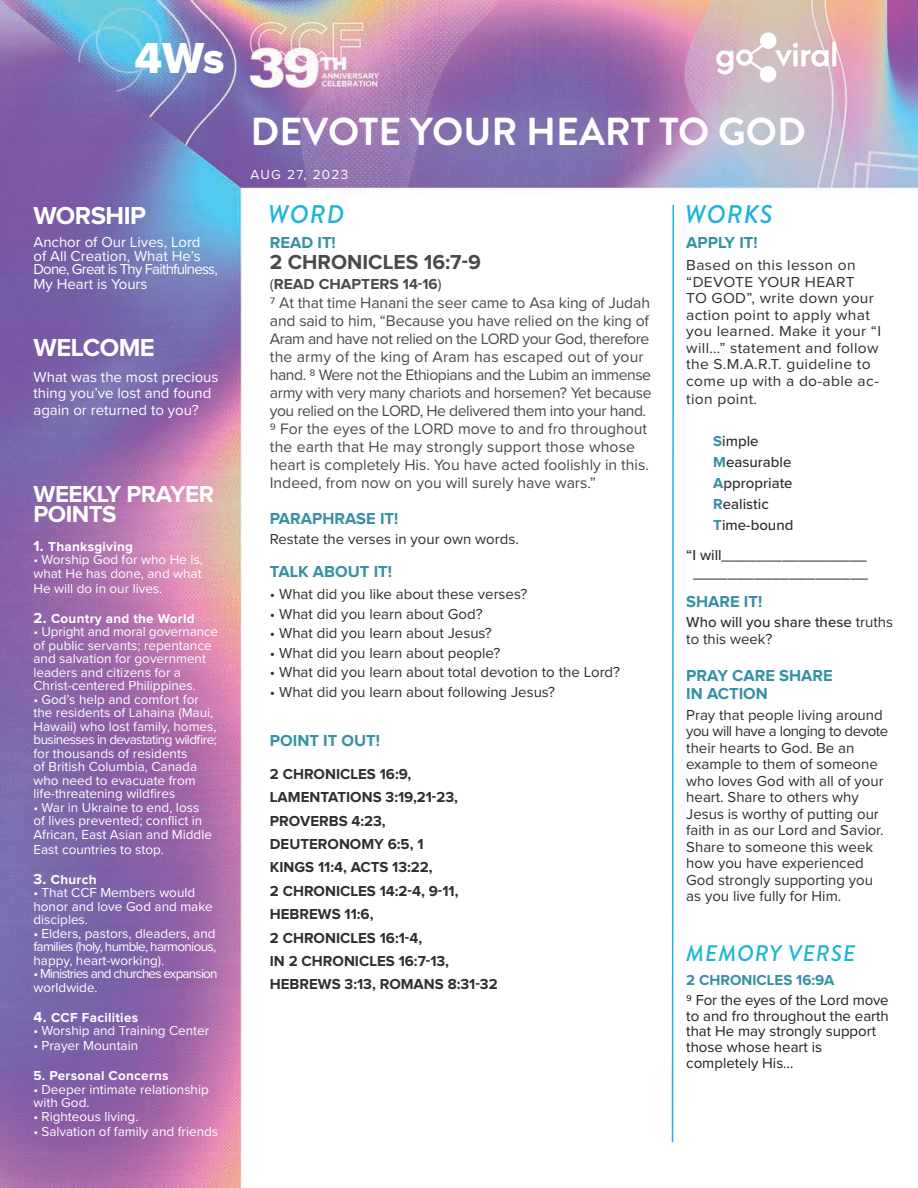
<style>
.page{position:relative;width:918px;height:1188px;background:#fff}
.page>*{position:absolute;margin:0;border:0;box-sizing:border-box;transform-origin:0 0}
.t1{font:45px "Proxima Nova Extrabld";color:#fff}
.t2{font:700 39px "Brandon Grotesque";color:#fff}
.t3{font:700 25.5px "Proxima Nova";letter-spacing:-.02em;color:#fff}
.t4{font:italic 500 25.5px "Brandon Grotesque";letter-spacing:.04em;color:#1eb4d7}
.t5{font:700 24px/19.8px "Proxima Nova";letter-spacing:-.02em;color:#fff}
.t6{font:italic 500 22.5px "Brandon Grotesque";letter-spacing:.04em;color:#1eb4d7}
.t7{font:700 21px "Proxima Nova";color:#494a4a}
.t8{font:700 16.5px/18px "Proxima Nova";color:#3691a3}
.t9{font:15.75px/18px "Proxima Nova";letter-spacing:-.01em;color:#494a4a}
.t10{font:15px/16.5px "Proxima Nova";color:#2e2f2f}
.t11{font:700 15px/23.4px "Proxima Nova";color:#2e2f2f}
.t12{font:15px/16.5px "Proxima Nova";letter-spacing:.02em;color:#2e2f2f;scale:1.04 1}
.t13{font:15px/13.5px "Proxima Nova";color:#fff}
.t14{font:500 15px/21px "Proxima Nova";color:#2e2f2f}
.t15{font:15px/15.8px "Proxima Nova";color:#231f20}
.t16{font:700 15px "Proxima Nova";color:#494a4a;scale:1.04 1}
.t17{font:700 15px "Proxima Nova";color:#3691a3}
.t18{font:13.5px/13.5px "Proxima Nova";color:#fff}
.t19{font:700 13.5px "Proxima Nova";letter-spacing:.02em;color:#fff}
.t20{font:13.5px/13.5px "Proxima Nova";letter-spacing:-.06em;color:#fff}
.t21{font:13.5px "Proxima Nova";letter-spacing:.1em;color:#fff}
.s1{font-size:15px}
.s2{font-weight:400}
.s3{font-weight:700;color:#3691a3}
</style>
<div class="page">
<img style="left:0;top:0;width:918px;height:1188px">
<svg style="left:671px;top:203px;width:4px;height:941px"></svg>
<svg style="left:716px;top:32px;width:120px;height:50px"></svg>
<h1 class="t1" style="left:134px;top:32px;width:92px">4Ws</h1>
<h3 class="t3" style="left:33px;top:204px;width:114px">WORSHIP</h3>
<p class="t13" style="left:33px;top:235px;width:186px">Anchor of Our Lives, Lord<br>of All Creation, What He’s<br>Done, Great is Thy Faithfulness,</p>
<p class="t13" style="left:33px;top:277px;width:116px">My Heart is Yours</p>
<h3 class="t3" style="left:33px;top:336px;width:123px">WELCOME</h3>
<p class="t13" style="left:33px;top:368px;width:187px;line-height:16.5px">What was the most precious thing you’ve lost and found again or returned to you?</p>
<h3 class="t5" style="left:33px;top:485px;width:182px">WEEKLY PRAYER<br>POINTS</h3>
<p class="t19" style="left:33px;top:540px;width:101px"><span class="s1">1.</span> Thanksgiving</p>
<p class="t18" style="left:33px;top:553px;width:171px">• Worship God for who He is, what He has done, and what</p>
<p class="t18" style="left:33px;top:581px;width:130px">He will do in our lives.</p>
<p class="t19" style="left:33px;top:612px;width:163px"><span class="s1">2.</span> Country and the World</p>
<p class="t18" style="left:33px;top:625px;width:186px">• Upright and moral governance of public servants; repentance and salvation for government leaders and citizens for a<br>Christ-centered Philippines.</p>
<p class="t18" style="left:33px;top:692px;width:185px">• God’s help and comfort for the residents of Lahaina (Maui,<br>Hawaii) who lost family, homes, businesses in devastating wildfire; for thousands of residents<br>of British Columbia, Canada who need to evacuate from life-threatening wildfires</p>
<p class="t18" style="left:33px;top:800px;width:180px">• War in Ukraine to end, loss of lives prevented; conflict in<br>African, East Asian and Middle</p>
<p class="t18" style="left:33px;top:842px;width:132px">East countries to stop.</p>
<p class="t19" style="left:33px;top:873px;width:65px"><span class="s1">3.</span> Church</p>
<p class="t18" style="left:33px;top:886px;width:181px">• That CCF Members would honor and love God and make disciples.</p>
<p class="t18" style="left:33px;top:926px;width:184px;text-align:justify">• Elders, pastors, dleaders, and families (holy, humble, harmonious, happy, heart-working).</p>
<p class="t20" style="left:33px;top:967px;width:186px">• Ministries and churches expansion worldwide.</p>
<p class="t19" style="left:33px;top:1011px;width:106px"><span class="s1">4.</span> CCF Facilities</p>
<p class="t18" style="left:33px;top:1024px;width:177px">• Worship and Training Center</p>
<p class="t18" style="left:33px;top:1039px;width:106px">• Prayer Mountain</p>
<p class="t19" style="left:33px;top:1070px;width:137px">5. Personal Concerns</p>
<p class="t18" style="left:33px;top:1082px;width:177px">• Deeper intimate relationship with God.</p>
<p class="t18" style="left:33px;top:1109px;width:106px">• Righteous living.</p>
<p class="t18" style="left:33px;top:1124px;width:186px">• Salvation of family and friends</p>
<h2 class="t2" style="left:251px;top:104px;width:557px">DEVOTE YOUR HEART TO GOD</h2>
<p class="t21" style="left:251px;top:165px;width:99px">AUG 27, 2023</p>
<h3 class="t4" style="left:268px;top:196px;width:78px">WORD</h3>
<p class="t8" style="left:270px;top:235px;width:67px">READ IT!</p>
<h3 class="t7" style="left:270px;top:252px;width:212px">2 CHRONICLES 16:7-9</h3>
<p class="t16" style="left:270px;top:277px;width:167px"><span class="s2">(</span>READ CHAPTERS 14-16<span class="s2">)</span></p>
<p class="t9" style="left:270px;top:293px;width:383px">7 At that time Hanani the seer came to Asa king of Judah and said to him, “Because you have relied on the king of Aram and have not relied on the LORD your God, therefore the army of the king of Aram has escaped out of your hand. 8 Were not the Ethiopians and the Lubim an immense army with very many chariots and horsemen? Yet because you relied on the LORD, He delivered them into your hand.<br>9 For the eyes of the LORD move to and fro throughout the earth that He may strongly support those whose heart is completely His. You have acted foolishly in this.<br>Indeed, from now on you will surely have wars.”</p>
<p class="t8" style="left:270px;top:510px;width:130px">PARAPHRASE IT!</p>
<p class="t10" style="left:270px;top:530px;width:250px">Restate the verses in your own words.</p>
<p class="t8" style="left:270px;top:563px;width:124px">TALK ABOUT IT!</p>
<p class="t10" style="left:270px;top:585px;width:259px">• What did you like about these verses?</p>
<p class="t10" style="left:270px;top:605px;width:214px">• What did you learn about God?</p>
<p class="t10" style="left:270px;top:624px;width:224px">• What did you learn about Jesus?</p>
<p class="t10" style="left:270px;top:644px;width:232px">• What did you learn about people?</p>
<p class="t10" style="left:270px;top:663px;width:352px">• What did you learn about total devotion to the Lord?</p>
<p class="t10" style="left:270px;top:683px;width:287px">• What did you learn about following Jesus?</p>
<p class="t8" style="left:270px;top:733px;width:112px">POINT IT OUT!</p>
<p class="t11" style="left:270px;top:763px;width:229px">2 CHRONICLES 16:9,<br>LAMENTATIONS 3:19,21-23,<br>PROVERBS 4:23,<br>DEUTERONOMY 6:5, 1<br>KINGS 11:4, ACTS 13:22,<br>2 CHRONICLES 14:2-4, 9-11,<br>HEBREWS 11:6,<br>2 CHRONICLES 16:1-4,<br>IN 2 CHRONICLES 16:7-13,<br>HEBREWS 3:13, ROMANS 8:31-32</p>
<h3 class="t4" style="left:685px;top:196px;width:89px">WORKS</h3>
<p class="t8" style="left:686px;top:235px;width:73px">APPLY IT!</p>
<p class="t12" style="left:686px;top:256px;width:189px">Based on this lesson on “DEVOTE YOUR HEART<br>TO GOD”, write down your action point to apply what you learned. Make it your “I will…” statement and follow the S.M.A.R.T. guideline to come up with a do-able ac-</p>
<p class="t12" style="left:686px;top:390px;width:70px">tion point.</p>
<p class="t14" style="left:713px;top:430px;width:82px"><span class="s3">S</span>imple<br><span class="s3">M</span>easurable<br><span class="s3">A</span>ppropriate<br><span class="s3">R</span>ealistic<br><span class="s3">T</span>ime-bound</p>
<p class="t14" style="left:686px;top:545px;width:183px;line-height:18px;text-align:center">“I will_________________ ____________________</p>
<p class="t8" style="left:686px;top:593px;width:78px">SHARE IT!</p>
<p class="t14" style="left:686px;top:614px;width:208px;line-height:16.5px">Who will you share these <span class="s2">truths to this week?</span></p>
<p class="t8" style="left:686px;top:667px;width:148px">PRAY CARE SHARE<br>IN ACTION</p>
<p class="t10" style="left:686px;top:706px;width:203px">Pray that people living around you will have a longing to devote their hearts to God. Be an example to them of someone who loves God with all of your heart. Share to others why<br>Jesus is worthy of putting our faith in as our Lord and Savior.<br>Share to someone this week how you have experienced<br>God strongly supporting you as you live fully for Him.</p>
<h3 class="t6" style="left:686px;top:938px;width:171px">MEMORY VERSE</h3>
<p class="t17" style="left:686px;top:973px;width:150px">2 CHRONICLES 16:9A</p>
<p class="t15" style="left:686px;top:991px;width:204px">9 For the eyes of the Lord move to and fro throughout the earth that He may strongly support those whose heart is completely His…</p>
</div>
